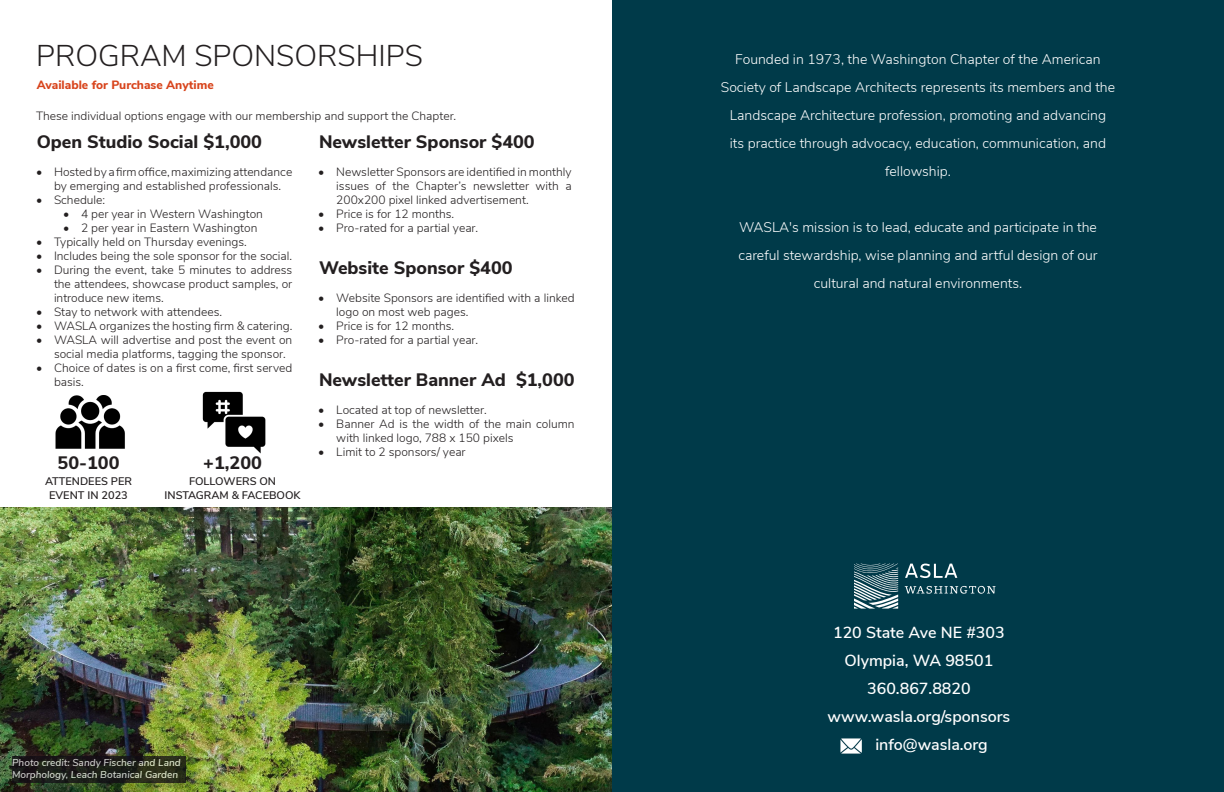
<style>
.page{position:relative;width:1224px;height:792px;background:#fff}
.page>*{position:absolute;margin:0;border:0;box-sizing:border-box;transform-origin:0 0}
.Título_de_sección_de_página__Negro{font:300 30px "Nunito Sans";color:#231f20}
.Body_Text{font:800 18px "Nunito Sans";color:#231f20}
.Footer_Page_Numbers_-_Align_Right{font:800 18px "Nunito Sans";color:#231f20}
.Body_Text-2{font:600 16px "Nunito Sans";color:#fff}
.Body_Text-3{font:300 14px/28px "Nunito Sans";color:#fff;text-align:center}
.Body_Text-4{font:300 12px/14px "Nunito Sans";color:#231f20}
.t1{font:800 12px "Nunito Sans";color:#d8441c}
.Footer_Page_Numbers_-_Align_Right-2{font:600 11px/13.2px "Nunito Sans";color:#231f20;text-align:center}
.t2{font:italic 600 10px/12px "Nunito Sans";color:#fff}
</style>
<div class="page">
<div style="left:612px;top:0;width:612px;height:792px;background:#003a49"></div>
<img style="left:840px;top:739px;width:21px;height:14px">
<svg style="left:905px;top:586px;width:91px;height:8px"></svg>
<svg style="left:855px;top:564px;width:43px;height:45px"></svg>
<svg style="left:905px;top:564px;width:52px;height:14px"></svg>
<img style="left:0;top:508px;width:612px;height:284px">
<img style="left:55px;top:395px;width:70px;height:54px">
<img style="left:202px;top:391px;width:64px;height:62px">
<svg style="left:12px;top:756px;width:174px;height:27px;background:#1e1f18"></svg>
<p class="Título_de_sección_de_página__Negro" style="left:36px;top:34px;width:389px">PROGRAM SPONSORSHIPS</p>
<p class="t1" style="left:37px;top:76px;width:178px">Available for Purchase Anytime</p>
<p class="Body_Text-4" style="left:36px;top:108px;width:422px">These individual options engage with our membership and support the Chapter.</p>
<p class="Body_Text" style="left:37px;top:129px;width:227px">Open Studio Social $1,000</p>
<p class="Body_Text-4" style="left:36px;top:164px;width:258px;text-align:center">• Hosted by a firm office, maximizing attendance by emerging and established professionals.</p>
<p class="Body_Text-4" style="left:36px;top:192px;width:71px">• Schedule:</p>
<p class="Body_Text-4" style="left:63px;top:206px;width:202px">• 4 per year in Western Washington</p>
<p class="Body_Text-4" style="left:63px;top:220px;width:196px">• 2 per year in Eastern Washington</p>
<p class="Body_Text-4" style="left:36px;top:234px;width:212px">• Typically held on Thursday evenings.</p>
<p class="Body_Text-4" style="left:36px;top:248px;width:258px">• Includes being the sole sponsor for the social.</p>
<p class="Body_Text-4" style="left:54px;top:262px;width:240px;text-align:justify;text-indent:-18px">• During the event, take 5 minutes to address the attendees, showcase product samples, or introduce new items.</p>
<p class="Body_Text-4" style="left:36px;top:304px;width:188px">• Stay to network with attendees.</p>
<p class="Body_Text-4" style="left:36px;top:318px;width:258px">• WASLA organizes the hosting firm &amp; catering.</p>
<p class="Body_Text-4" style="left:54px;top:332px;width:240px;text-indent:-18px">• WASLA will advertise and post the event on social media platforms, tagging the sponsor.</p>
<p class="Body_Text-4" style="left:54px;top:360px;width:240px;text-indent:-18px">• Choice of dates is on a first come, first served basis.</p>
<p class="Footer_Page_Numbers_-_Align_Right" style="left:58px;top:450px;width:63px">50-100</p>
<p class="Footer_Page_Numbers_-_Align_Right" style="left:203px;top:450px;width:60px">+1,200</p>
<p class="Footer_Page_Numbers_-_Align_Right-2" style="left:45px;top:474px;width:89px">ATTENDEES PER<br>EVENT IN 2023</p>
<p class="Footer_Page_Numbers_-_Align_Right-2" style="left:165px;top:474px;width:138px">FOLLOWERS ON<br>INSTAGRAM &amp; FACEBOOK</p>
<p class="Body_Text" style="left:319px;top:129px;width:217px">Newsletter Sponsor $400</p>
<p class="Body_Text-4" style="left:336px;top:164px;width:237px;text-align:justify;text-indent:-18px">• Newsletter Sponsors are identified in monthly issues of the Chapter’s newsletter with a 200x200 pixel linked advertisement.</p>
<p class="Body_Text-4" style="left:318px;top:206px;width:137px">• Price is for 12 months.</p>
<p class="Body_Text-4" style="left:318px;top:220px;width:161px">• Pro-rated for a partial year.</p>
<p class="Body_Text" style="left:319px;top:255px;width:195px">Website Sponsor $400</p>
<p class="Body_Text-4" style="left:336px;top:290px;width:240px;text-indent:-18px">• Website Sponsors are identified with a linked logo on most web pages.</p>
<p class="Body_Text-4" style="left:318px;top:318px;width:137px">• Price is for 12 months.</p>
<p class="Body_Text-4" style="left:318px;top:332px;width:161px">• Pro-rated for a partial year.</p>
<p class="Body_Text" style="left:319px;top:367px;width:257px">Newsletter Banner Ad $1,000</p>
<p class="Body_Text-4" style="left:318px;top:402px;width:170px">• Located at top of newsletter.</p>
<p class="Body_Text-4" style="left:336px;top:416px;width:240px;text-indent:-18px">• Banner Ad is the width of the main column with linked logo, 788 x 150 pixels</p>
<p class="Body_Text-4" style="left:318px;top:444px;width:149px">• Limit to 2 sponsors/ year</p>
<p class="t2" style="left:12px;top:756px;width:170px">Photo credit: Sandy Fischer and Land<br>Morphology, Leach Botanical Garden</p>
<p class="Body_Text-3" style="left:721px;top:44px;width:396px">Founded in 1973, the Washington Chapter of the American Society of Landscape Architects represents its members and the Landscape Architecture profession, promoting and advancing its practice through advocacy, education, communication, and fellowship.</p>
<p class="Body_Text-3" style="left:738px;top:212px;width:361px">WASLA's mission is to lead, educate and participate in the careful stewardship, wise planning and artful design of our cultural and natural environments.</p>
<p class="Body_Text-2" style="left:833px;top:621px;width:173px">120 State Ave NE #303</p>
<p class="Body_Text-2" style="left:845px;top:649px;width:150px">Olympia, WA 98501</p>
<p class="Body_Text-2" style="left:867px;top:677px;width:105px">360.867.8820</p>
<p class="Body_Text-2" style="left:828px;top:705px;width:184px">www.wasla.org/sponsors</p>
<p class="Body_Text-2" style="left:875px;top:733px;width:114px">info@wasla.org</p>
</div>
